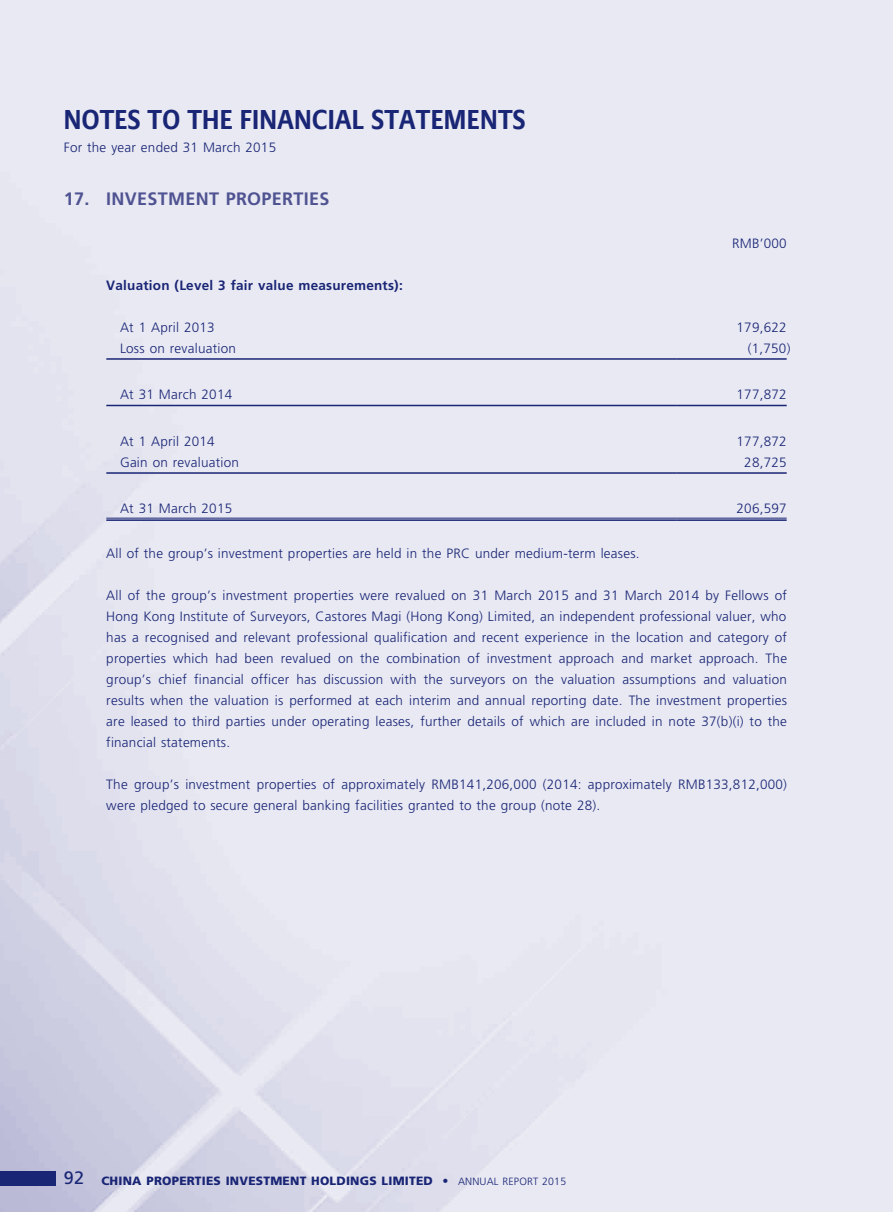
<style>
.page{position:relative;width:893px;height:1212px;background:#fff}
.page>*{position:absolute;margin:0;border:0;box-sizing:border-box;transform-origin:0 0}
.t1{font:700 27px "Allianz Sans";letter-spacing:.01em;color:#192575}
.t2{font:700 18px "Frutiger LT Std";letter-spacing:.015em;color:#4f5391}
.t3{font:300 13.5px/21px "Frutiger LT Std";letter-spacing:.015em;color:#192575;text-align:justify}
.t4{font:700 13.5px "Frutiger LT Std";letter-spacing:.015em;color:#192575}
.t5{font:900 12px "Frutiger LT Std";letter-spacing:.02em;color:#192575}
.s1{font-weight:400;font-size:18px}
.s2{font-weight:300;font-size:10.5px}
</style>
<div class="page">
<img style="left:0;top:0;width:893px;height:1212px">
<div style="left:0;top:1171px;width:56px;height:14px;background:#192575"></div>
<hr style="left:106px;top:358px;width:570px;height:2px;background:#192575">
<hr style="left:676px;top:358px;width:111px;height:2px;background:#192575">
<hr style="left:106px;top:405px;width:570px;height:1px;background:#192575">
<hr style="left:676px;top:405px;width:111px;height:1px;background:#192575">
<hr style="left:106px;top:472px;width:570px;height:2px;background:#192575">
<hr style="left:676px;top:472px;width:111px;height:2px;background:#192575">
<hr style="left:106px;top:518px;width:570px;height:1px;background:#192575">
<hr style="left:106px;top:519px;width:570px;height:2px;background:#192575">
<hr style="left:676px;top:518px;width:111px;height:1px;background:#192575">
<hr style="left:676px;top:519px;width:111px;height:2px;background:#192575">
<p class="t1" style="left:64px;top:102px;width:463px">NOTES TO THE FINANCIAL STATEMENTS</p>
<p class="t3" style="left:64px;top:137px;width:214px">For the year ended 31 March 2015</p>
<p class="t2" style="left:64px;top:188px;width:267px">17. INVESTMENT PROPERTIES</p>
<p class="t3" style="left:732px;top:233px;width:56px">RMB’000</p>
<p class="t4" style="left:106px;top:277px;width:298px">Valuation (Level 3 fair value measurements):</p>
<p class="t3" style="left:120px;top:317px;width:96px">At 1 April 2013</p>
<p class="t3" style="left:736px;top:317px;width:52px">179,622</p>
<p class="t3" style="left:120px;top:338px;width:117px">Loss on revaluation</p>
<p class="t3" style="left:748px;top:338px;width:44px">(1,750)</p>
<p class="t3" style="left:120px;top:384px;width:114px">At 31 March 2014</p>
<p class="t3" style="left:736px;top:384px;width:52px">177,872</p>
<p class="t3" style="left:120px;top:431px;width:96px">At 1 April 2014</p>
<p class="t3" style="left:736px;top:431px;width:52px">177,872</p>
<p class="t3" style="left:120px;top:452px;width:120px">Gain on revaluation</p>
<p class="t3" style="left:744px;top:452px;width:44px">28,725</p>
<p class="t3" style="left:120px;top:498px;width:114px">At 31 March 2015</p>
<p class="t3" style="left:736px;top:498px;width:52px">206,597</p>
<p class="t3" style="left:106px;top:543px;width:535px">All of the group’s investment properties are held in the PRC under medium-term leases.</p>
<p class="t3" style="left:106px;top:585px;width:682px">All of the group’s investment properties were revalued on 31 March 2015 and 31 March 2014 by Fellows of Hong Kong Institute of Surveyors, Castores Magi (Hong Kong) Limited, an independent professional valuer, who has a recognised and relevant professional qualification and recent experience in the location and category of properties which had been revalued on the combination of investment approach and market approach. The group’s chief financial officer has discussion with the surveyors on the valuation assumptions and valuation results when the valuation is performed at each interim and annual reporting date. The investment properties are leased to third parties under operating leases, further details of which are included in note 37(b)(i) to the financial statements.</p>
<p class="t3" style="left:106px;top:774px;width:682px">The group’s investment properties of approximately RMB141,206,000 (2014: approximately RMB133,812,000) were pledged to secure general banking facilities granted to the group (note 28).</p>
<p class="t5" style="left:64px;top:1173px;width:504px"><span class="s1">92</span> CHINA PROPERTIES INVESTMENT HOLDINGS LIMITED • <span class="s2">ANNUAL REPORT 2015</span></p>
</div>
